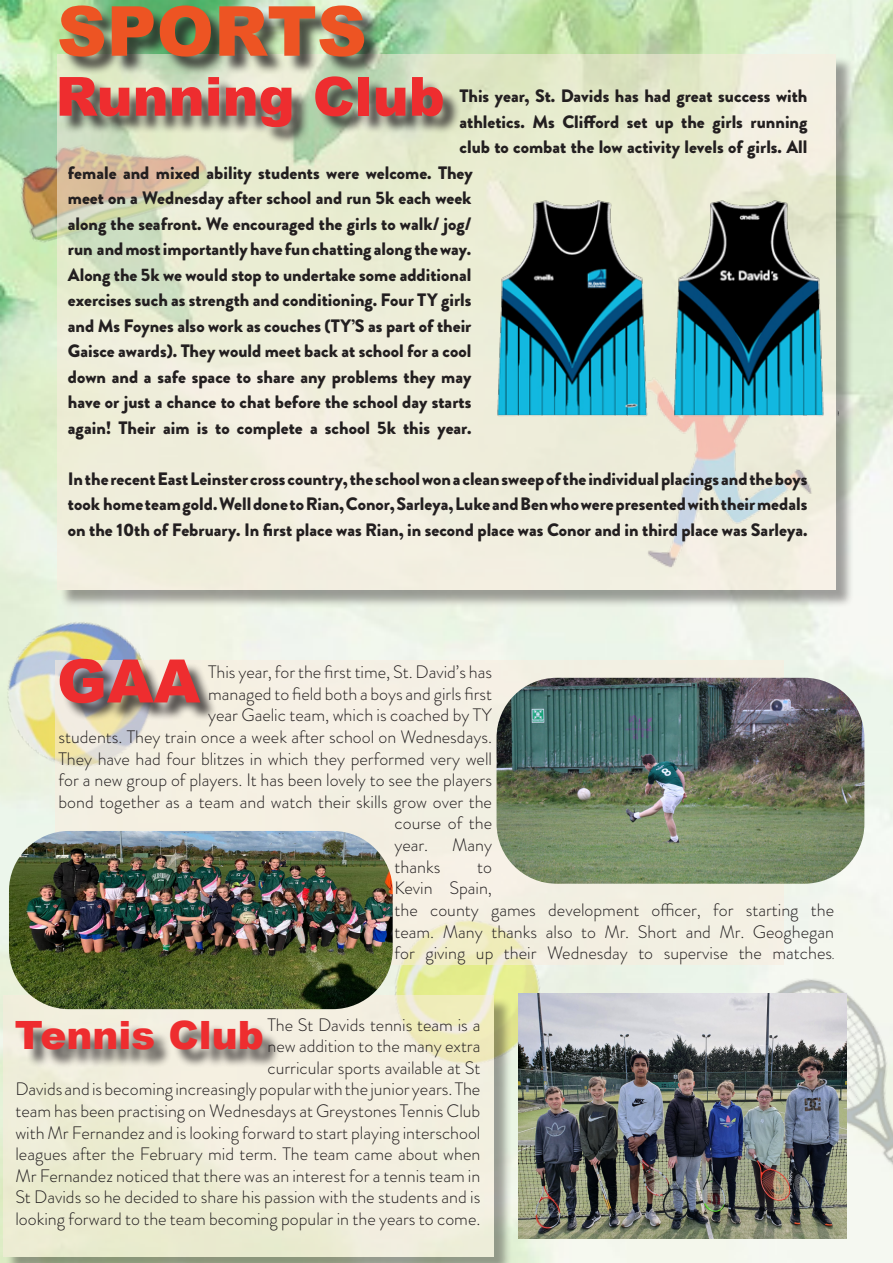
<style>
.page{position:relative;width:893px;height:1263px;background:#fff}
.page>*{position:absolute;margin:0;border:0;box-sizing:border-box;transform-origin:0 0}
.t1{font:900 69px "Arial";color:#ed5423}
.t2{font:900 60px "Arial";color:#ee2d2f}
.t3{font:900 54px "Arial";color:#ee2d2f}
.t4{font:900 39px "Arial";color:#ee2d2f}
.t5{font:300 18px/21.6px "Brandon Grotesque";color:#231f20}
.t6{font:900 18px/25.5px "Brandon Grotesque";color:#231f20;text-align:justify}
.s1{font-family:"Minion Pro";font-weight:400;font-size:11.25px}
</style>
<div class="page">
<img style="left:0;top:0;width:893px;height:1263px">
<img style="left:0;top:570px;width:188px;height:236px">
<img style="left:0;top:92px;width:57px;height:185px">
<div style="left:59px;top:56px;width:796px;height:552px;background:#231f20;opacity:.75"></div>
<svg style="left:57px;top:54px;width:779px;height:535px;background:#eaead5"></svg>
<div style="left:62px;top:79px;width:400px;height:67px;background:#231f20;opacity:.75"></div>
<img style="left:393px;top:965px;width:176px;height:127px">
<div style="left:56px;top:660px;width:727px;height:305px;background:#f9ecde"></div>
<div style="left:62px;top:662px;width:156px;height:60px;background:#231f20;opacity:.75"></div>
<div style="left:5px;top:997px;width:507px;height:266px;background:#231f20;opacity:.75"></div>
<svg style="left:3px;top:995px;width:491px;height:261px;background:#f0edd9"></svg>
<img style="left:723px;top:958px;width:170px;height:260px">
<div style="left:18px;top:1023px;width:262px;height:46px;background:#231f20;opacity:.75"></div>
<img style="left:497px;top:678px;width:367px;height:206px">
<img style="left:9px;top:831px;width:384px;height:178px">
<div style="left:62px;top:8px;width:321px;height:68px;background:#231f20;opacity:.75"></div>
<img style="left:488px;top:185px;width:351px;height:255px">
<img style="left:518px;top:994px;width:328px;height:245px">
<p class="t1" style="left:57px;top:-19px;width:311px">SPORTS</p>
<p class="t3" style="left:56px;top:57px;width:391px">Running Club</p>
<p class="t6" style="left:459px;top:84px;width:349px">This year, St. Davids has had great success with</p>
<p class="t6" style="left:459px;top:109px;width:349px">athletics. Ms Clifford set up the girls running</p>
<p class="t6" style="left:459px;top:135px;width:349px">club to combat the low activity levels of girls. All</p>
<p class="t6" style="left:68px;top:160px;width:406px">female and mixed ability students were welcome. They</p>
<p class="t6" style="left:68px;top:186px;width:405px">meet on a Wednesday after school and run 5k each week</p>
<p class="t6" style="left:68px;top:211px;width:405px">along the seafront. We encouraged the girls to walk/ jog/</p>
<p class="t6" style="left:68px;top:237px;width:405px">run and most importantly have fun chatting along the way.</p>
<p class="t6" style="left:68px;top:262px;width:405px">Along the 5k we would stop to undertake some additional</p>
<p class="t6" style="left:68px;top:288px;width:405px">exercises such as strength and conditioning. Four TY girls</p>
<p class="t6" style="left:68px;top:313px;width:405px">and Ms Foynes also work as couches (TY’S as part of their</p>
<p class="t6" style="left:68px;top:339px;width:405px">Gaisce awards). They would meet back at school for a cool</p>
<p class="t6" style="left:68px;top:364px;width:405px">down and a safe space to share any problems they may</p>
<p class="t6" style="left:68px;top:390px;width:405px">have or just a chance to chat before the school day starts</p>
<p class="t6" style="left:68px;top:415px;width:405px">again! Their aim is to complete a school 5k this year.</p>
<p class="t6" style="left:68px;top:466px;width:741px">In the recent East Leinster cross country, the school won a clean sweep of the individual placings and the boys took home team gold. Well done to Rian, Conor, Sarleya, Luke and Ben who were presented with their medals on the 10th of February. In first place was Rian, in second place was Conor and in third place was Sarleya.</p>
<p class="t2" style="left:57px;top:637px;width:145px">GAA</p>
<p class="t5" style="left:208px;top:661px;width:285px">This year, for the first time, St. David’s has</p>
<p class="t5" style="left:208px;top:683px;width:285px">managed to field both a boys and girls first</p>
<p class="t5" style="left:208px;top:704px;width:285px">year Gaelic team, which is coached by TY</p>
<p class="t5" style="left:59px;top:726px;width:435px">students. They train once a week after school on Wednesdays.</p>
<p class="t5" style="left:59px;top:748px;width:435px">They have had four blitzes in which they performed very well</p>
<p class="t5" style="left:59px;top:769px;width:435px">for a new group of players. It has been lovely to see the players</p>
<p class="t5" style="left:59px;top:791px;width:435px">bond together as a team and watch their skills grow over the</p>
<p class="t5" style="left:395px;top:812px;width:99px">course of the</p>
<p class="t5" style="left:395px;top:834px;width:35px">year.</p>
<p class="t5" style="left:452px;top:834px;width:41px">Many</p>
<p class="t5" style="left:395px;top:856px;width:47px">thanks</p>
<p class="t5" style="left:395px;top:856px;width:441px;text-indent:83px">to<br>Kevin Spain,<br>the county games development officer, for starting the team. Many thanks also to Mr. Short and Mr. Geoghegan for giving up their Wednesday to supervise the matches<span class="s1">.</span></p>
<p class="t5" style="left:15px;top:1013px;width:467px;text-align:right">The St Davids tennis team is a<br>new addition to the many extra<br>curricular sports available at St<br>Davids and is becoming increasingly popular with the junior years. The team has been practising on Wednesdays at Greystones Tennis Club with Mr Fernandez and is looking forward to start playing interschool leagues after the February mid term. The team came about when Mr Fernandez noticed that there was an interest for a tennis team in St Davids so he decided to share his passion with the students and is looking forward to the team becoming popular in the years to come.</p>
<p class="t4" style="left:15px;top:1007px;width:251px">Tennis Club</p>
</div>
